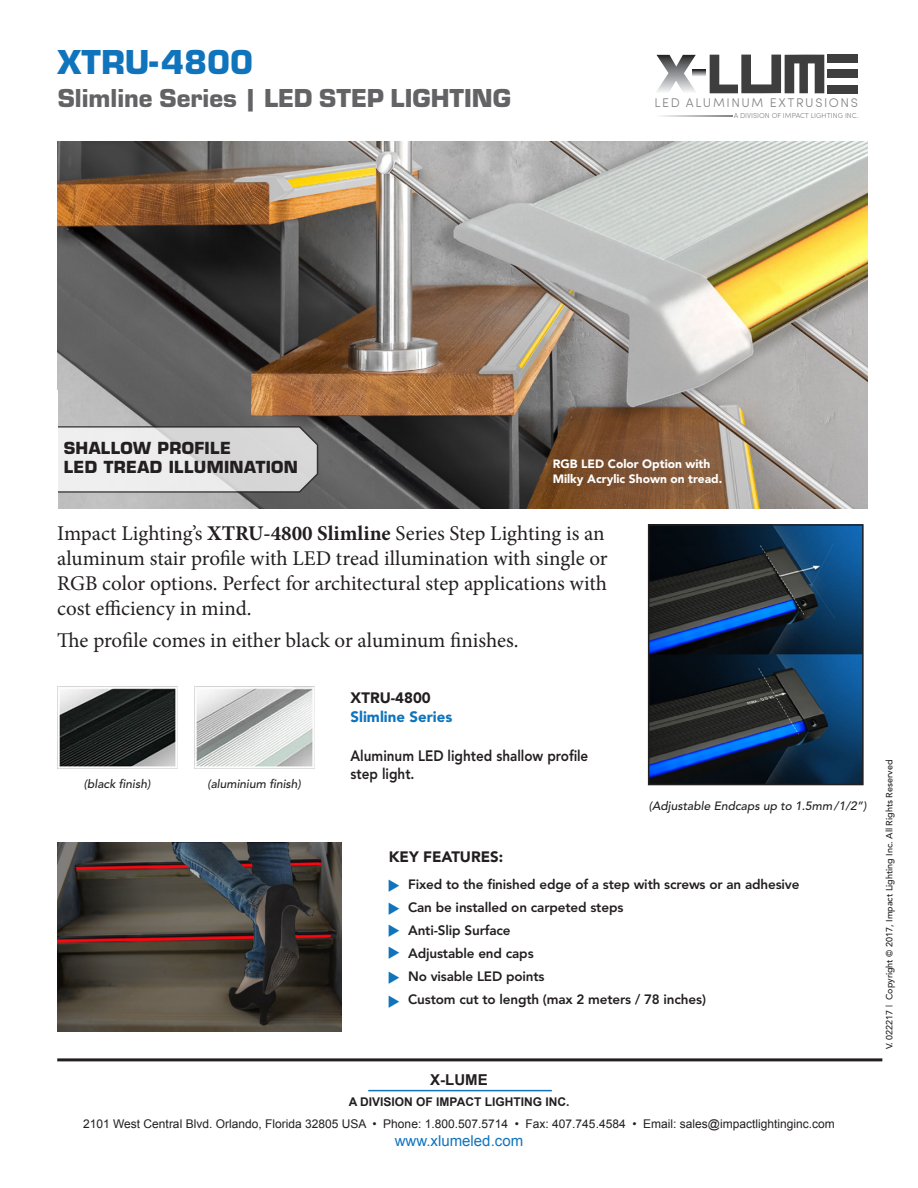
<style>
.page{position:relative;width:918px;height:1188px;background:#fff}
.page>*{position:absolute;margin:0;border:0;box-sizing:border-box;transform-origin:0 0}
.t1{font:900 36px "Eurostile T";color:#1074bc}
.t2{font:900 27px "Eurostile T";color:#636366}
.t3{font:21px/25.2px "Minion Pro";color:#231f20}
.t4{font:700 16.2px "Eurostile";letter-spacing:.02em;color:#231f20}
.t5{font:800 15px/18px "Avenir";color:#231f20;scale:.9 1}
.t6{font:900 15px "Avenir";color:#231f20}
.t7{font:15px "Arial";color:#1074bc}
.t8{font:900 15px "Avenir";color:#1074bc}
.t9{font:700 15px "Arial";color:#231f20}
.t10{font:800 13.5px "Avenir";letter-spacing:-.01em;color:#231f20}
.t11{font:300 12.6px "Sofia Pro";letter-spacing:.125em;color:#808285}
.t12{font:12px "Arial";color:#231f20}
.t13{font:italic 500 12px "Avenir";color:#231f20}
.t14{font:900 12px/15px "Avenir";color:#fff}
.t15{font:700 12px "Arial";color:#231f20}
.t16{font:500 9px "Avenir";color:#231f20}
.t17{font:300 7.2px "Sofia Pro";color:#808285}
.s1{font-weight:700}
</style>
<div class="page">
<img style="left:57px;top:141px;width:810px;height:368px">
<hr style="left:368px;top:1090px;width:184px;height:1px;background:#1074bc">
<div style="left:827px;top:55px;width:30px;height:8px;background:#3e3e3f"></div>
<div style="left:827px;top:70px;width:30px;height:8px;background:#3e3e3f"></div>
<div style="left:827px;top:85px;width:30px;height:8px;background:#3e3e3f"></div>
<svg style="left:656px;top:54px;width:169px;height:39px"></svg>
<svg style="left:661px;top:116px;width:71px;height:1px"></svg>
<svg style="left:57px;top:425px;width:262px;height:68px"></svg>
<hr style="left:57px;top:1058px;width:825px;height:3px;background:#231f20">
<img style="left:651px;top:527px;width:210px;height:255px">
<div style="left:648px;top:524px;width:216px;height:261px;border:2px solid #231f20"></div>
<img style="left:57px;top:687px;width:119px;height:81px">
<img style="left:194px;top:687px;width:119px;height:81px">
<img style="left:58px;top:842px;width:283px;height:190px">
<p class="t1" style="left:57px;top:41px;width:197px">XTRU-4800</p>
<p class="t2" style="left:58px;top:83px;width:455px">Slimline Series | LED STEP LIGHTING</p>
<p class="t11" style="left:655px;top:93px;width:205px">LED ALUMINUM EXTRUSIONS</p>
<p class="t17" style="left:734px;top:110px;width:126px">A DIVISION OF IMPACT LIGHTING INC.</p>
<p class="t4" style="left:64px;top:438px;width:169px">SHALLOW PROFILE</p>
<p class="t4" style="left:64px;top:457px;width:236px">LED TREAD ILLUMINATION</p>
<p class="t14" style="left:553px;top:456px;width:171px">RGB LED Color Option with<br>Milky Acrylic Shown on tread.</p>
<p class="t3" style="left:57px;top:520px;width:552px">Impact Lighting’s <span class="s1">XTRU-4800 Slimline</span> Series Step Lighting is an aluminum stair profile with LED tread illumination with single or RGB color options. Perfect for architectural step applications with cost efficiency in mind.</p>
<p class="t3" style="left:57px;top:628px;width:463px">The profile comes in either black or aluminum finishes.</p>
<p class="t13" style="left:84px;top:777px;width:68px">(black finish)</p>
<p class="t13" style="left:207px;top:777px;width:95px">(aluminium finish)</p>
<p class="t6" style="left:351px;top:689px;width:82px">XTRU-4800</p>
<p class="t8" style="left:351px;top:708px;width:103px">Slimline Series</p>
<p class="t5" style="left:351px;top:747px;width:266px">Aluminum LED lighted shallow profile step light.</p>
<p class="t6" style="left:389px;top:848px;width:116px">KEY FEATURES:</p>
<p class="t13" style="left:649px;top:799px;width:219px">(Adjustable Endcaps up to 1.5mm /1/2”)</p>
<p class="t10" style="left:408px;top:877px;width:393px">Fixed to the finished edge of a step with screws or an adhesive</p>
<p class="t10" style="left:408px;top:900px;width:217px">Can be installed on carpeted steps</p>
<p class="t10" style="left:408px;top:923px;width:104px">Anti-Slip Surface</p>
<p class="t10" style="left:408px;top:946px;width:127px">Adjustable end caps</p>
<p class="t10" style="left:408px;top:969px;width:138px">No visable LED points</p>
<p class="t10" style="left:408px;top:992px;width:299px">Custom cut to length (max 2 meters / 78 inches)</p>
<p class="t9" style="left:430px;top:1072px;width:59px">X-LUME</p>
<p class="t15" style="left:349px;top:1096px;width:222px">A DIVISION OF IMPACT LIGHTING INC.</p>
<p class="t12" style="left:83px;top:1117px;width:753px">2101 West Central Blvd. Orlando, Florida 32805 USA • Phone: 1.800.507.5714 • Fax: 407.745.4584 • Email: sales@impactlightinginc.com</p>
<p class="t7" style="left:395px;top:1132px;width:130px">www.xlumeled.com</p>
<p class="t16" style="left:884px;top:1049px;width:291px;rotate:-90deg">V. 022217 | Copyright © 2017, Impact Lighting Inc. All Rights Reserved</p>
</div>
